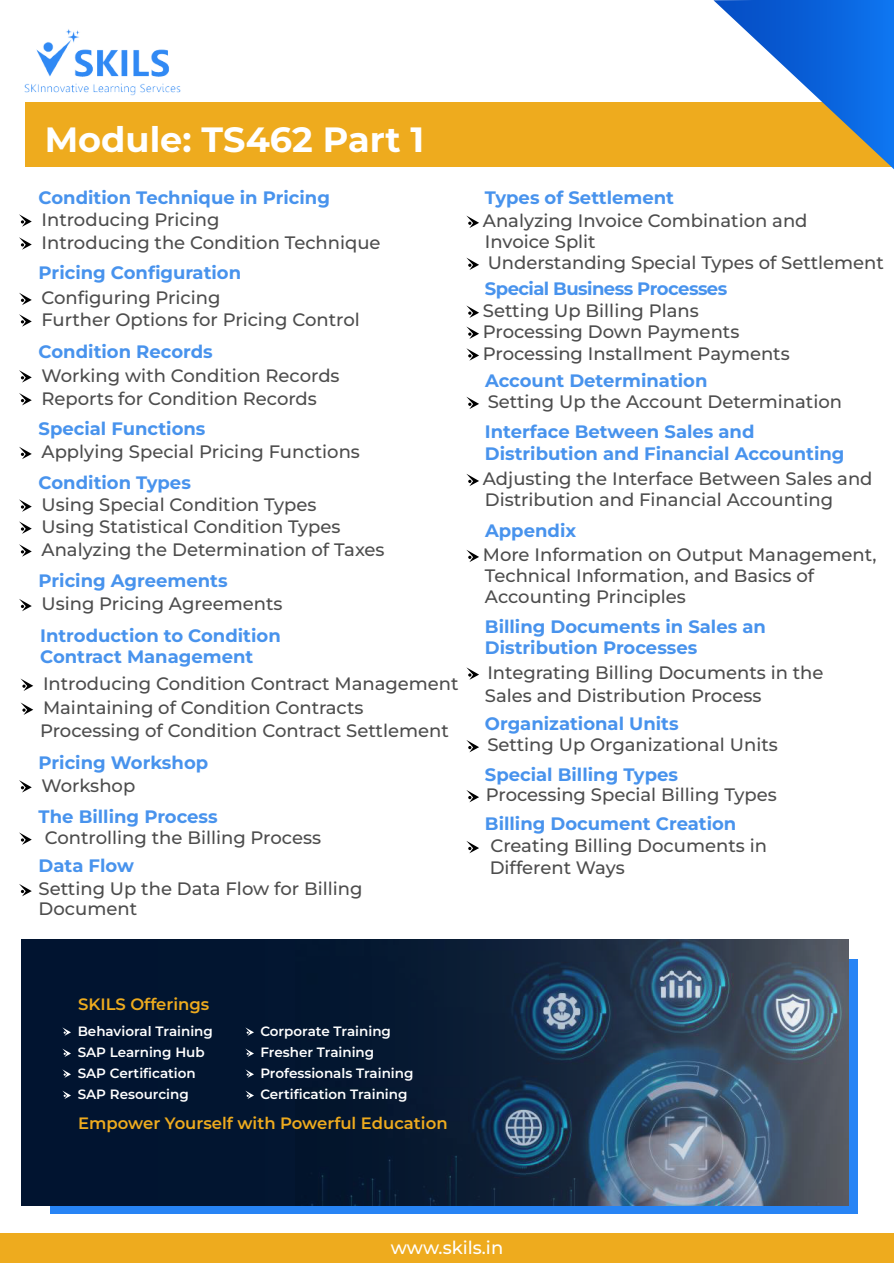
<style>
.page{position:relative;width:894px;height:1263px;background:#fff}
.page>*{position:absolute;margin:0;border:0;box-sizing:border-box;transform-origin:0 0}
.t1{font:700 35.1px "Montserrat";color:#fff}
.t2{font:500 18px/21.3px "Montserrat";color:#4d4d4d}
.t3{font:700 18px/21.6px "Montserrat";color:#4893ed}
.t4{font:700 18px "Montserrat";letter-spacing:-.03em;color:#4893ed}
.t5{font:500 18px "Montserrat";color:#fff}
.t6{font:600 16.5px "Montserrat";color:#eeab1e}
.t7{font:600 13.5px "Montserrat";color:#fff}
</style>
<div class="page">
<div style="left:50px;top:959px;width:807px;height:255px;background:#2784f5"></div>
<div style="left:26px;top:102px;width:868px;height:64px;background:#eeab1e"></div>
<svg style="left:19px;top:214px;width:13px;height:13px"></svg>
<svg style="left:466px;top:216px;width:13px;height:12px"></svg>
<svg style="left:466px;top:258px;width:13px;height:12px"></svg>
<svg style="left:466px;top:305px;width:13px;height:13px"></svg>
<svg style="left:466px;top:326px;width:13px;height:13px"></svg>
<svg style="left:466px;top:348px;width:13px;height:13px"></svg>
<svg style="left:466px;top:397px;width:13px;height:12px"></svg>
<svg style="left:466px;top:474px;width:13px;height:12px"></svg>
<svg style="left:466px;top:550px;width:13px;height:12px"></svg>
<svg style="left:19px;top:237px;width:13px;height:13px"></svg>
<svg style="left:19px;top:293px;width:13px;height:12px"></svg>
<svg style="left:19px;top:314px;width:13px;height:13px"></svg>
<svg style="left:19px;top:370px;width:13px;height:13px"></svg>
<svg style="left:19px;top:393px;width:13px;height:12px"></svg>
<svg style="left:19px;top:447px;width:13px;height:12px"></svg>
<svg style="left:19px;top:499px;width:13px;height:13px"></svg>
<svg style="left:19px;top:521px;width:13px;height:13px"></svg>
<svg style="left:19px;top:544px;width:13px;height:13px"></svg>
<svg style="left:19px;top:599px;width:13px;height:12px"></svg>
<svg style="left:21px;top:679px;width:12px;height:12px"></svg>
<svg style="left:21px;top:702px;width:12px;height:13px"></svg>
<svg style="left:19px;top:780px;width:13px;height:13px"></svg>
<svg style="left:466px;top:667px;width:13px;height:13px"></svg>
<svg style="left:466px;top:740px;width:13px;height:12px"></svg>
<svg style="left:19px;top:832px;width:13px;height:13px"></svg>
<svg style="left:466px;top:790px;width:13px;height:12px"></svg>
<svg style="left:19px;top:884px;width:13px;height:12px"></svg>
<svg style="left:466px;top:841px;width:13px;height:12px"></svg>
<div style="left:0;top:1233px;width:894px;height:30px;background:#eeab1e"></div>
<svg style="left:21px;top:939px;width:828px;height:266px"></svg>
<svg style="left:62px;top:1027px;width:9px;height:9px"></svg>
<svg style="left:245px;top:1027px;width:9px;height:9px"></svg>
<svg style="left:245px;top:1049px;width:9px;height:8px"></svg>
<svg style="left:62px;top:1049px;width:9px;height:8px"></svg>
<svg style="left:245px;top:1069px;width:9px;height:9px"></svg>
<svg style="left:62px;top:1069px;width:9px;height:9px"></svg>
<svg style="left:245px;top:1091px;width:9px;height:8px"></svg>
<svg style="left:62px;top:1091px;width:9px;height:8px"></svg>
<svg style="left:713px;top:0;width:181px;height:169px"></svg>
<img style="left:24px;top:29px;width:157px;height:67px">
<h1 class="t1" style="left:45px;top:114px;width:381px">Module: TS462 Part 1</h1>
<p class="t3" style="left:39px;top:185px;width:293px">Condition Technique in Pricing</p>
<p class="t3" style="left:485px;top:185px;width:191px">Types of Settlement</p>
<p class="t2" style="left:42px;top:208px;width:179px">Introducing Pricing</p>
<p class="t2" style="left:483px;top:209px;width:326px">Analyzing Invoice Combination and</p>
<p class="t2" style="left:488px;top:251px;width:398px">Understanding Special Types of Settlement</p>
<p class="t2" style="left:483px;top:299px;width:308px">Setting Up Billing Plans<br>Processing Down Payments<br>Processing Installment Payments</p>
<p class="t2" style="left:488px;top:390px;width:356px">Setting Up the Account Determination</p>
<p class="t2" style="left:485px;top:231px;width:112px">Invoice Split</p>
<p class="t2" style="left:42px;top:231px;width:341px">Introducing the Condition Technique</p>
<p class="t2" style="left:42px;top:286px;width:320px">Configuring Pricing<br>Further Options for Pricing Control</p>
<p class="t2" style="left:42px;top:363px;width:300px;line-height:22.8px">Working with Condition Records<br>Reports for Condition Records</p>
<p class="t2" style="left:42px;top:441px;width:320px">Applying Special Pricing Functions</p>
<p class="t2" style="left:42px;top:493px;width:345px;line-height:22.5px">Using Special Condition Types<br>Using Statistical Condition Types<br>Analyzing the Determination of Taxes</p>
<p class="t2" style="left:42px;top:593px;width:242px">Using Pricing Agreements</p>
<p class="t3" style="left:39px;top:261px;width:204px">Pricing Configuration</p>
<p class="t4" style="left:485px;top:276px;width:244px">Special Business Processes</p>
<p class="t3" style="left:39px;top:340px;width:176px">Condition Records</p>
<p class="t3" style="left:485px;top:369px;width:224px">Account Determination</p>
<p class="t3" style="left:485px;top:420px;width:361px">Interface Between Sales and<br>Distribution and Financial Accounting</p>
<p class="t3" style="left:39px;top:417px;width:168px">Special Functions</p>
<p class="t3" style="left:39px;top:471px;width:154px">Condition Types</p>
<p class="t2" style="left:483px;top:468px;width:391px">Adjusting the Interface Between Sales and</p>
<p class="t2" style="left:485px;top:489px;width:350px">Distribution and Financial Accounting</p>
<p class="t3" style="left:485px;top:518px;width:93px">Appendix</p>
<p class="t2" style="left:483px;top:543px;width:395px">More Information on Output Management,</p>
<p class="t2" style="left:485px;top:565px;width:331px;line-height:20.9px">Technical Information, and Basics of<br>Accounting Principles</p>
<p class="t3" style="left:39px;top:569px;width:191px">Pricing Agreements</p>
<p class="t3" style="left:40px;top:624px;width:242px">Introduction to Condition<br>Contract Management</p>
<p class="t3" style="left:485px;top:615px;width:283px">Billing Documents in Sales an<br>Distribution Processes</p>
<p class="t2" style="left:487px;top:661px;width:338px">Integrating Billing Documents in the</p>
<p class="t2" style="left:43px;top:671px;width:417px;line-height:23.9px">Introducing Condition Contract Management<br>Maintaining of Condition Contracts</p>
<p class="t2" style="left:485px;top:684px;width:278px">Sales and Distribution Process</p>
<p class="t3" style="left:485px;top:712px;width:195px">Organizational Units</p>
<p class="t2" style="left:40px;top:719px;width:410px">Processing of Condition Contract Settlement</p>
<p class="t2" style="left:487px;top:734px;width:292px">Setting Up Organizational Units</p>
<p class="t3" style="left:39px;top:751px;width:171px">Pricing Workshop</p>
<p class="t3" style="left:485px;top:763px;width:195px">Special Billing Types</p>
<p class="t2" style="left:42px;top:774px;width:95px">Workshop</p>
<p class="t2" style="left:486px;top:784px;width:292px">Processing Special Billing Types</p>
<p class="t3" style="left:39px;top:805px;width:181px">The Billing Process</p>
<p class="t2" style="left:45px;top:826px;width:278px">Controlling the Billing Process</p>
<p class="t3" style="left:39px;top:854px;width:97px">Data Flow</p>
<p class="t2" style="left:39px;top:878px;width:325px">Setting Up the Data Flow for Billing</p>
<p class="t2" style="left:39px;top:898px;width:100px">Document</p>
<p class="t6" style="left:78px;top:993px;width:133px">SKILS Offerings</p>
<p class="t7" style="left:78px;top:1021px;width:137px">Behavioral Training</p>
<p class="t7" style="left:260px;top:1021px;width:132px">Corporate Training</p>
<p class="t7" style="left:78px;top:1042px;width:129px">SAP Learning Hub</p>
<p class="t7" style="left:260px;top:1042px;width:115px">Fresher Training</p>
<p class="t7" style="left:78px;top:1063px;width:120px">SAP Certification</p>
<p class="t7" style="left:260px;top:1063px;width:155px">Professionals Training</p>
<p class="t7" style="left:78px;top:1084px;width:113px">SAP Resourcing</p>
<p class="t7" style="left:260px;top:1084px;width:149px">Certification Training</p>
<p class="t6" style="left:78px;top:1111px;width:371px">Empower Yourself with Powerful Education</p>
<p class="t3" style="left:485px;top:812px;width:253px">Billing Document Creation</p>
<p class="t2" style="left:490px;top:835px;width:278px">Creating Billing Documents in</p>
<p class="t2" style="left:490px;top:857px;width:137px">Different Ways</p>
<p class="t5" style="left:391px;top:1235px;width:114px">www.skils.in</p>
</div>
